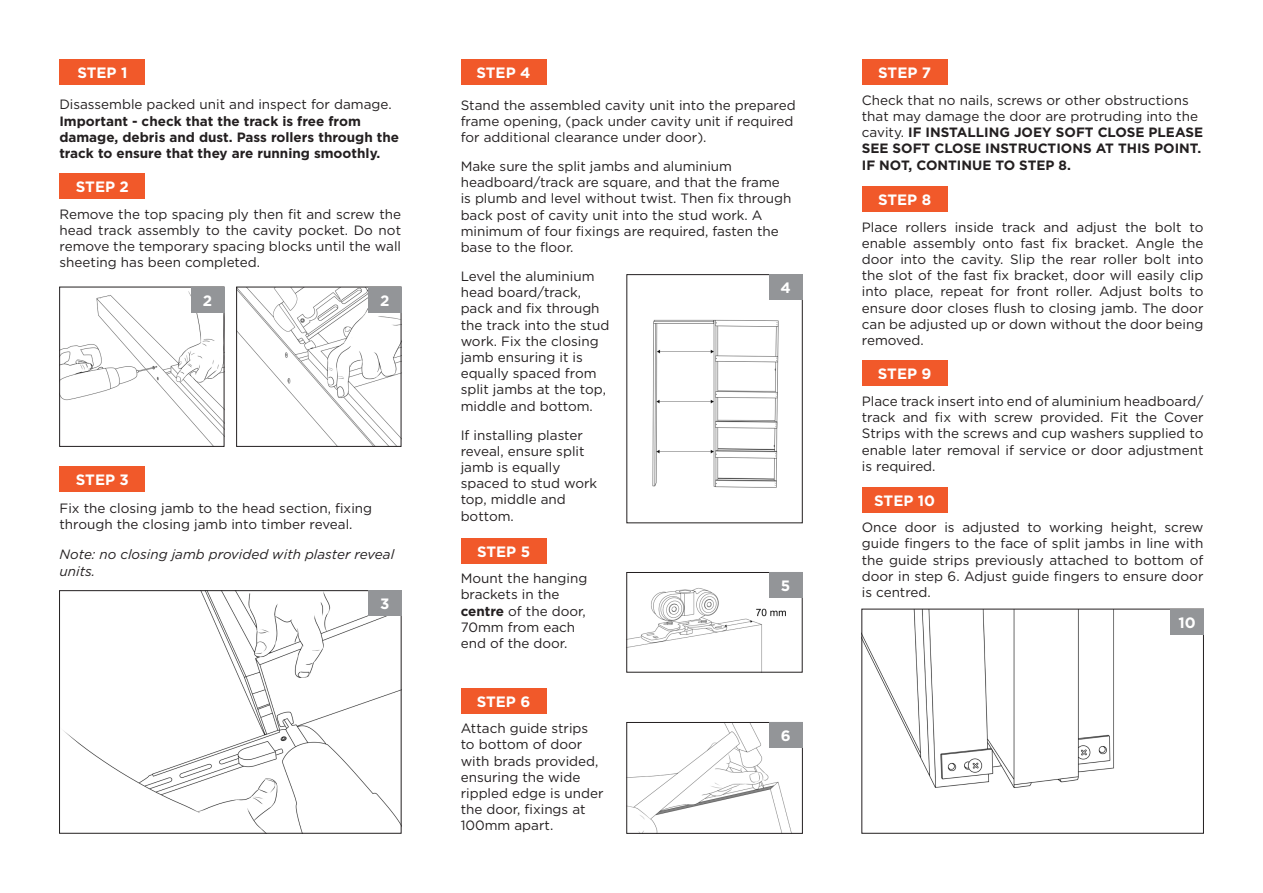
<style>
.page{position:relative;width:1263px;height:893px;background:#fff}
.page>*{position:absolute;margin:0;border:0;box-sizing:border-box;transform-origin:0 0}
.t1{font:700 15px "Gotham";color:#fff}
.t2{font:13.5px/16.2px "Gotham";color:#231f20}
.t3{font:700 13.5px/16.2px "Gotham";color:#231f20}
.t4{font:italic 13.5px/16.2px "Gotham";color:#231f20}
.s1{font-weight:400}
.s2{font-weight:700}
</style>
<div class="page">
<div style="left:862px;top:487px;width:85px;height:25px;background:#f1592a"></div>
<div style="left:862px;top:360px;width:85px;height:26px;background:#f1592a"></div>
<div style="left:862px;top:186px;width:85px;height:26px;background:#f1592a"></div>
<div style="left:862px;top:59px;width:85px;height:26px;background:#f1592a"></div>
<div style="left:461px;top:59px;width:85px;height:26px;background:#f1592a"></div>
<div style="left:60px;top:59px;width:85px;height:26px;background:#f1592a"></div>
<div style="left:60px;top:173px;width:85px;height:26px;background:#f1592a"></div>
<div style="left:60px;top:466px;width:85px;height:26px;background:#f1592a"></div>
<div style="left:461px;top:538px;width:85px;height:26px;background:#f1592a"></div>
<div style="left:461px;top:688px;width:85px;height:25px;background:#f1592a"></div>
<img style="left:62px;top:291px;width:160px;height:153px">
<img style="left:238px;top:289px;width:161px;height:155px">
<img style="left:629px;top:588px;width:157px;height:82px">
<img style="left:629px;top:724px;width:162px;height:107px">
<img style="left:63px;top:592px;width:336px;height:239px">
<div style="left:59px;top:590px;width:342px;height:243px;border:1px solid #231f20"></div>
<img style="left:652px;top:319px;width:127px;height:169px">
<img style="left:864px;top:611px;width:250px;height:177px">
<div style="left:1170px;top:609px;width:33px;height:26px;background:#939598"></div>
<div style="left:769px;top:274px;width:33px;height:26px;background:#939598"></div>
<div style="left:368px;top:287px;width:33px;height:26px;background:#939598"></div>
<div style="left:191px;top:287px;width:33px;height:26px;background:#939598"></div>
<div style="left:368px;top:590px;width:33px;height:26px;background:#939598"></div>
<div style="left:769px;top:572px;width:33px;height:26px;background:#939598"></div>
<div style="left:769px;top:722px;width:33px;height:26px;background:#939598"></div>
<p class="t1" style="left:77px;top:63px;width:51px">STEP 1</p>
<p class="t1" style="left:477px;top:63px;width:56px">STEP 4</p>
<p class="t1" style="left:878px;top:63px;width:54px">STEP 7</p>
<p class="t3" style="left:59px;top:96px;width:341px"><span class="s1">Disassemble packed unit and inspect for damage.<br></span>Important - check that the track is free from damage, debris and dust. Pass rollers through the track to ensure that they are running smoothly.</p>
<p class="t1" style="left:76px;top:177px;width:55px">STEP 2</p>
<p class="t2" style="left:60px;top:206px;width:343px;text-align:justify">Remove the top spacing ply then fit and screw the head track assembly to the cavity pocket. Do not remove the temporary spacing blocks until the wall sheeting has been completed.</p>
<p class="t1" style="left:76px;top:470px;width:54px">STEP 3</p>
<p class="t1" style="left:203px;top:291px;width:11px">2</p>
<p class="t1" style="left:380px;top:291px;width:11px">2</p>
<p class="t2" style="left:60px;top:500px;width:314px">Fix the closing jamb to the head section, fixing through the closing jamb into timber reveal.</p>
<p class="t4" style="left:60px;top:546px;width:336px">Note: no closing jamb provided with plaster reveal units.</p>
<p class="t1" style="left:380px;top:594px;width:11px">3</p>
<p class="t2" style="left:461px;top:97px;width:337px">Stand the assembled cavity unit into the prepared frame opening, (pack under cavity unit if required for additional clearance under door).</p>
<p class="t2" style="left:461px;top:158px;width:332px">Make sure the split jambs and aluminium headboard/track are square, and that the frame is plumb and level without twist. Then fix through back post of cavity unit into the stud work. A minimum of four fixings are required, fasten the base to the floor.</p>
<p class="t2" style="left:461px;top:268px;width:150px">Level the aluminium head board/track, pack and fix through the track into the stud work. Fix the closing jamb ensuring it is equally spaced from split jambs at the top, middle and bottom.</p>
<p class="t2" style="left:461px;top:426px;width:138px">If installing plaster reveal, ensure split jamb is equally spaced to stud work top, middle and bottom.</p>
<p class="t1" style="left:780px;top:278px;width:12px">4</p>
<p class="t1" style="left:477px;top:542px;width:55px">STEP 5</p>
<p class="t2" style="left:461px;top:570px;width:128px">Mount the hanging brackets in the <span class="s2">centre</span> of the door,<br>70mm from each end of the door.</p>
<p class="t1" style="left:477px;top:691px;width:55px">STEP 6</p>
<p class="t2" style="left:461px;top:720px;width:144px">Attach guide strips to bottom of door with brads provided, ensuring the wide rippled edge is under the door, fixings at<br>100mm apart.</p>
<p class="t1" style="left:781px;top:576px;width:11px">5</p>
<p class="t1" style="left:781px;top:726px;width:11px">6</p>
<p class="t2" style="left:862px;top:92px;width:343px">Check that no nails, screws or other obstructions that may damage the door are protruding into the cavity. <span class="s2">IF INSTALLING JOEY SOFT CLOSE PLEASE SEE SOFT CLOSE INSTRUCTIONS AT THIS POINT.<br>IF NOT, CONTINUE TO STEP 8.</span></p>
<p class="t1" style="left:878px;top:190px;width:55px">STEP 8</p>
<p class="t2" style="left:862px;top:218px;width:343px;text-align:justify">Place rollers inside track and adjust the bolt to enable assembly onto fast fix bracket. Angle the door into the cavity. Slip the rear roller bolt into the slot of the fast fix bracket, door will easily clip into place, repeat for front roller. Adjust bolts to ensure door closes flush to closing jamb. The door can be adjusted up or down without the door being removed.</p>
<p class="t1" style="left:878px;top:364px;width:55px">STEP 9</p>
<p class="t2" style="left:862px;top:393px;width:343px;text-align:justify">Place track insert into end of aluminium headboard/ track and fix with screw provided. Fit the Cover Strips with the screws and cup washers supplied to enable later removal if service or door adjustment is required.</p>
<p class="t1" style="left:874px;top:490px;width:62px">STEP 10</p>
<p class="t2" style="left:862px;top:519px;width:343px;text-align:justify">Once door is adjusted to working height, screw guide fingers to the face of split jambs in line with the guide strips previously attached to bottom of door in step 6. Adjust guide fingers to ensure door is centred.</p>
<p class="t1" style="left:1178px;top:612px;width:19px">10</p>
</div>
